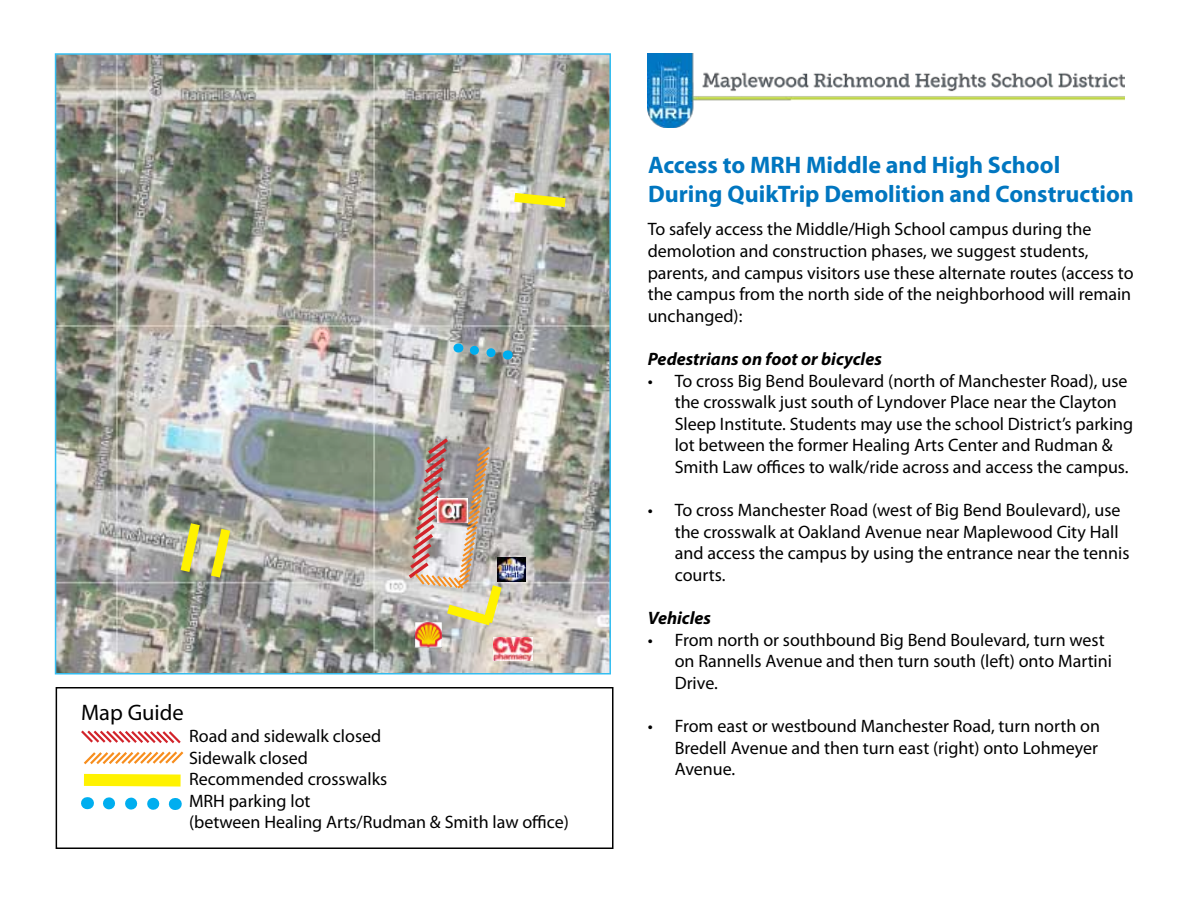
<style>
.page{position:relative;width:1188px;height:918px;background:#fff}
.page>*{position:absolute;margin:0;border:0;box-sizing:border-box;transform-origin:0 0}
.t1{font:700 24px/28.8px "Myriad Pro";color:#0076c0}
.t2{font:22.5px "Myriad Pro";color:#000}
.t3{font:18px/21.6px "Myriad Pro";color:#000}
.t4{font:italic 700 18px "Myriad Pro";color:#000}
</style>
<div class="page">
<div style="left:56px;top:687px;width:558px;height:162px;border:2px solid #000"></div>
<img style="left:58px;top:56px;width:550px;height:616px">
<div style="left:55px;top:53px;width:556px;height:622px;border:2px solid #00aeef"></div>
<svg style="left:505px;top:187px;width:70px;height:26px;background:#ceca88"></svg>
<svg style="left:174px;top:513px;width:63px;height:74px;background:#b3b380"></svg>
<svg style="left:458px;top:340px;width:51px;height:24px"></svg>
<img style="left:648px;top:53px;width:476px;height:75px">
<svg style="left:81px;top:730px;width:103px;height:80px"></svg>
<img style="left:405px;top:435px;width:103px;height:198px">
<img style="left:494px;top:638px;width:39px;height:22px">
<img style="left:438px;top:499px;width:29px;height:24px">
<img style="left:415px;top:623px;width:27px;height:25px">
<img style="left:497px;top:557px;width:28px;height:24px">
<p class="t2" style="left:81px;top:699px;width:104px">Map Guide</p>
<p class="t3" style="left:189px;top:725px;width:381px">Road and sidewalk closed<br>Sidewalk closed<br>Recommended crosswalks<br>MRH parking lot<br>(between Healing Arts/Rudman &amp; Smith law office)</p>
<h1 class="t1" style="left:648px;top:150px;width:488px">Access to MRH Middle and High School<br>During QuikTrip Demolition and Construction</h1>
<p class="t3" style="left:648px;top:218px;width:487px">To safely access the Middle/High School campus during the demolotion and construction phases, we suggest students, parents, and campus visitors use these alternate routes (access to the campus from the north side of the neighborhood will remain unchanged):</p>
<p class="t4" style="left:648px;top:347px;width:236px">Pedestrians on foot or bicycles</p>
<p class="t3" style="left:675px;top:369px;width:460px;text-indent:-27px">• To cross Big Bend Boulevard (north of Manchester Road), use the crosswalk just south of Lyndover Place near the Clayton Sleep Institute. Students may use the school District’s parking lot between the former Healing Arts Center and Rudman &amp; Smith Law offices to walk/ride across and access the campus.</p>
<p class="t3" style="left:675px;top:499px;width:456px;text-indent:-27px">• To cross Manchester Road (west of Big Bend Boulevard), use the crosswalk at Oakland Avenue near Maplewood City Hall and access the campus by using the entrance near the tennis courts.</p>
<p class="t4" style="left:648px;top:606px;width:65px">Vehicles</p>
<p class="t3" style="left:675px;top:629px;width:439px;text-indent:-27px">• From north or southbound Big Bend Boulevard, turn west on Rannells Avenue and then turn south (left) onto Martini<br>Drive.</p>
<p class="t3" style="left:675px;top:715px;width:427px;text-align:justify;text-indent:-27px">• From east or westbound Manchester Road, turn north on Bredell Avenue and then turn east (right) onto Lohmeyer Avenue.</p>
</div>
